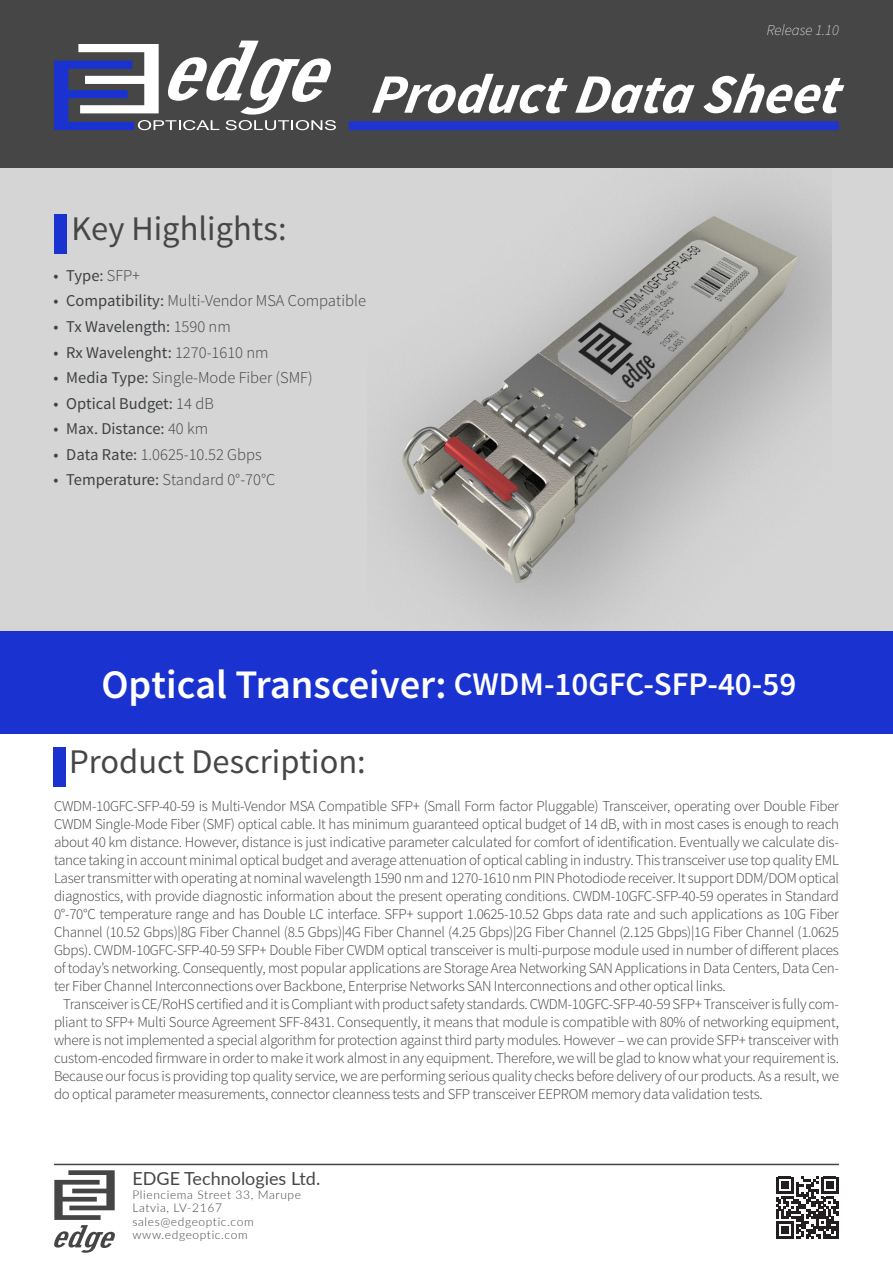
<style>
.page{position:relative;width:893px;height:1263px;background:#fff}
.page>*{position:absolute;margin:0;border:0;box-sizing:border-box;transform-origin:0 0}
.t1{font:italic 700 55.5px "Source Sans Pro";color:#fff}
.t2{font:600 40.5px "Source Sans Pro";color:#fff}
.t3{font:34.5px "Source Sans Pro";color:#464646}
.Nosaukums{font:600 33px "Source Sans Pro";color:#fff}
.t4{font:18px "Lato";color:#464646}
.t5{font:300 16.5px "Source Sans Pro";color:#3e4143}
.t6{font:16.5px "Source Sans Pro";color:#3e4143}
.t7{font:300 15px/18px "Source Sans Pro";letter-spacing:-.02em;color:#3e4143;text-align:justify}
.t8{font:italic 200 15px "Source Sans Pro";color:#fff}
.t9{font:300 12px "Lato";letter-spacing:.05em;color:#464646}
.s1{font-weight:300}
.s2{font-weight:400}
</style>
<div class="page">
<div style="left:0;top:20px;width:893px;height:611px;background:#d5d5d5"></div>
<img style="left:383px;top:179px;width:448px;height:452px">
<div style="left:0;top:0;width:893px;height:168px;background:#464646"></div>
<svg style="left:54px;top:40px;width:282px;height:90px"></svg>
<div style="left:0;top:631px;width:893px;height:102px;background:#1a33d0"></div>
<div style="left:349px;top:121px;width:490px;height:9px;background:#1f35ce"></div>
<hr style="left:54px;top:1164px;width:785px;height:1px;background:#464646">
<svg style="left:54px;top:1170px;width:61px;height:83px"></svg>
<svg style="left:776px;top:1177px;width:62px;height:62px"></svg>
<div style="left:53px;top:747px;width:13px;height:40px;background:#1a33d0"></div>
<div style="left:54px;top:214px;width:13px;height:40px;background:#1a33d0"></div>
<p class="t8" style="left:767px;top:21px;width:74px">Release 1.10</p>
<p class="t1" style="left:370px;top:59px;width:481px">Product Data Sheet</p>
<p class="t3" style="left:72px;top:207px;width:217px">Key Highlights:</p>
<p class="t6" style="left:54px;top:265px;width:88px">• Type: <span class="s1">SFP+</span></p>
<p class="t5" style="left:54px;top:291px;width:314px"><span class="s2">• Compatibility:</span> Multi-Vendor MSA Compatible</p>
<p class="t6" style="left:54px;top:316px;width:179px">• Tx Wavelength: <span class="s1">1590 nm</span></p>
<p class="t6" style="left:54px;top:342px;width:217px">• Rx Wavelenght: <span class="s1">1270-1610 nm</span></p>
<p class="t5" style="left:54px;top:367px;width:261px"><span class="s2">• Media Type:</span> Single-Mode Fiber (SMF)</p>
<p class="t6" style="left:54px;top:393px;width:162px">• Optical Budget: <span class="s1">14 dB</span></p>
<p class="t6" style="left:54px;top:418px;width:156px">• Max. Distance: <span class="s1">40 km</span></p>
<p class="t5" style="left:54px;top:444px;width:210px"><span class="s2">• Data Rate:</span> 1.0625-10.52 Gbps</p>
<p class="t5" style="left:54px;top:469px;width:223px"><span class="s2">• Temperature:</span> Standard 0°-70°C</p>
<p class="t2" style="left:101px;top:659px;width:347px">Optical Transceiver:</p>
<p class="Nosaukums" style="left:454px;top:663px;width:344px">CWDM-10GFC-SFP-40-59</p>
<p class="t3" style="left:69px;top:740px;width:298px">Product Description:</p>
<p class="t7" style="left:54px;top:797px;width:787px">CWDM-10GFC-SFP-40-59 is Multi-Vendor MSA Compatible SFP+ (Small Form factor Pluggable) Transceiver, operating over Double Fiber CWDM Single-Mode Fiber (SMF) optical cable. It has minimum guaranteed optical budget of 14 dB, with in most cases is enough to reach about 40 km distance. However, distance is just indicative parameter calculated for comfort of identification. Eventually we calculate dis&shy;tance taking in account minimal optical budget and average attenuation of optical cabling in industry. This transceiver use top quality EML Laser transmitter with operating at nominal wavelength 1590 nm and 1270-1610 nm PIN Photodiode receiver. It support DDM/DOM optical diagnostics, with provide diagnostic information about the present operating conditions. CWDM-10GFC-SFP-40-59 operates in Standard 0°-70°C temperature range and has Double LC interface. SFP+ support 1.0625-10.52 Gbps data rate and such applications as 10G Fiber Channel (10.52 Gbps)|8G Fiber Channel (8.5 Gbps)|4G Fiber Channel (4.25 Gbps)|2G Fiber Channel (2.125 Gbps)|1G Fiber Channel (1.0625<br>Gbps). CWDM-10GFC-SFP-40-59 SFP+ Double Fiber CWDM optical transceiver is multi-purpose module used in number of different places of today’s networking. Consequently, most popular applications are Storage Area Networking SAN Applications in Data Centers, Data Cen&shy;ter Fiber Channel Interconnections over Backbone, Enterprise Networks SAN Interconnections and other optical links.</p>
<p class="t7" style="left:54px;top:995px;width:786px;text-indent:9px">Transceiver is CE/RoHS certified and it is Compliant with product safety standards. CWDM-10GFC-SFP-40-59 SFP+ Transceiver is fully com&shy;pliant to SFP+ Multi Source Agreement SFF-8431. Consequently, it means that module is compatible with 80% of networking equipment, where is not implemented a special algorithm for protection against third party modules. However – we can provide SFP+ transceiver with custom-encoded firmware in order to make it work almost in any equipment. Therefore, we will be glad to know what your requirement is.<br>Because our focus is providing top quality service, we are performing serious quality checks before delivery of our products. As a result, we do optical parameter measurements, connector cleanness tests and SFP transceiver EEPROM memory data validation tests.</p>
<p class="t4" style="left:132px;top:1166px;width:189px">EDGE Technologies Ltd.</p>
<p class="t9" style="left:132px;top:1186px;width:170px">Plienciema Street 33, Marupe</p>
<p class="t9" style="left:132px;top:1200px;width:91px">Latvia, LV-2167</p>
<p class="t9" style="left:132px;top:1213px;width:123px">sales@edgeoptic.com</p>
<p class="t9" style="left:132px;top:1227px;width:117px">www.edgeoptic.com</p>
</div>
